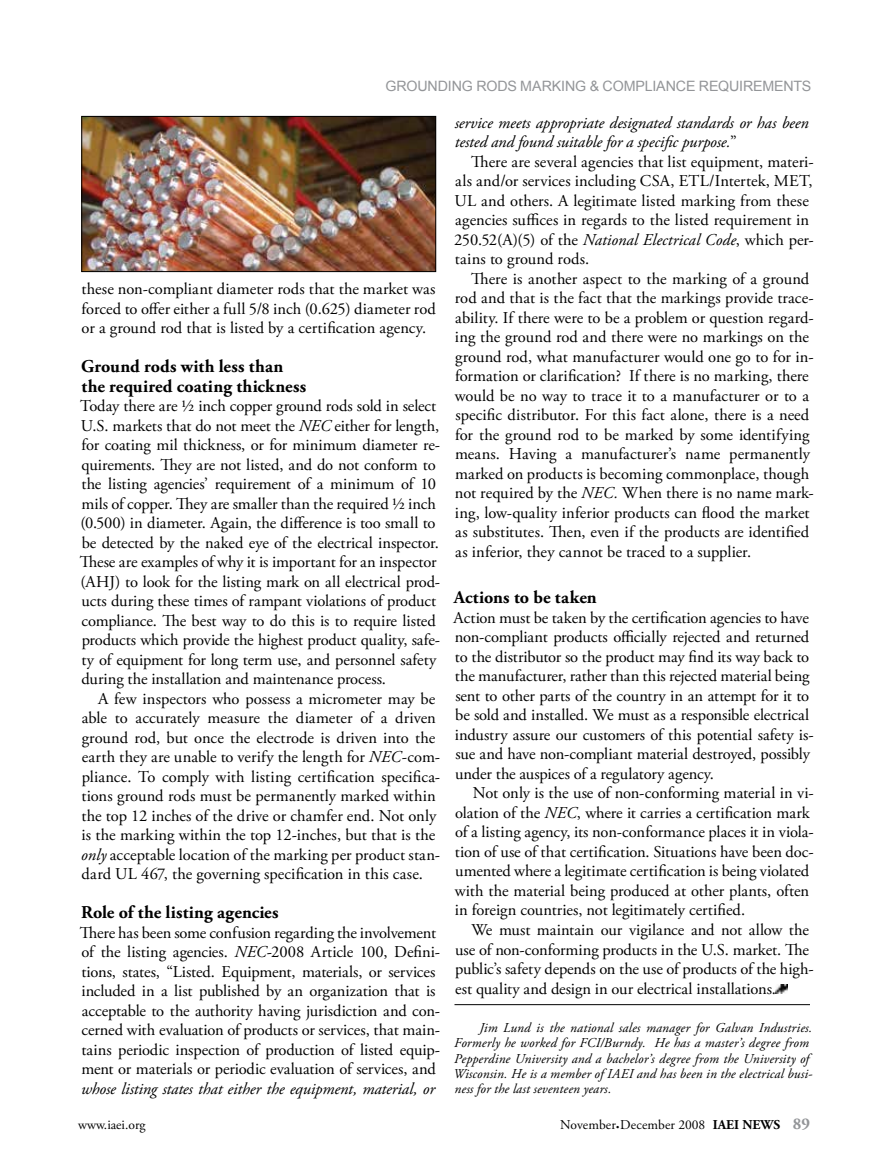
<style>
.page{position:relative;width:891px;height:1175px;background:#fff}
.page>*{position:absolute;margin:0;border:0;box-sizing:border-box;transform-origin:0 0}
.t1{font:700 18px/19.5px "Adobe Garamond Pro";letter-spacing:.01em;color:#000}
.t2{font:16.5px/19.5px "Adobe Garamond Pro";letter-spacing:-.005em;color:#000}
.t3{font:italic 16.5px/19.5px "Adobe Garamond Pro";letter-spacing:-.005em;color:#000}
.t4{font:14.25px "Arial";letter-spacing:-.01em;color:#939598}
.t5{font:italic 13.5px/15px "Adobe Garamond Pro";letter-spacing:.01em;color:#000}
.t6{font:13.5px "Adobe Garamond Pro";color:#000}
.s1{font-style:italic}
.s2{font-style:normal}
.s3{font-size:21px}
.s4{font-weight:700}
.s5{font-weight:700;font-size:16.5px;color:#939598}
</style>
<div class="page">
<hr style="left:454px;top:1004px;width:356px;height:1px;background:#000">
<svg style="left:776px;top:984px;width:11px;height:9px"></svg>
<img style="left:83px;top:118px;width:351px;height:152px">
<div style="left:81px;top:116px;width:355px;height:156px;border:1px solid #000"></div>
<p class="t4" style="left:385px;top:77px;width:427px">GROUNDING RODS MARKING &amp; COMPLIANCE REQUIREMENTS</p>
<p class="t2" style="left:81px;top:280px;width:356px;text-align:justify">these non-compliant diameter rods that the market was forced to offer either a full 5/8 inch (0.625) diameter rod or a ground rod that is listed by a certification agency.</p>
<p class="t1" style="left:81px;top:357px;width:226px">Ground rods with less than the required coating thickness</p>
<p class="t2" style="left:80px;top:397px;width:362px">Today there are ½ inch copper ground rods sold in select U.S. markets that do not meet the <span class="s1">NEC</span> either for length, for coating mil thickness, or for minimum diameter re&shy;quirements. They are not listed, and do not conform to the listing agencies’ requirement of a minimum of 10 mils of copper. They are smaller than the required ½ inch (0.500) in diameter. Again, the difference is too small to be detected by the naked eye of the electrical inspector.<br>These are examples of why it is important for an inspector (AHJ) to look for the listing mark on all electrical prod&shy;ucts during these times of rampant violations of product compliance. The best way to do this is to require listed products which provide the highest product quality, safe&shy;ty of equipment for long term use, and personnel safety during the installation and maintenance process.</p>
<p class="t2" style="left:81px;top:689px;width:360px;text-indent:17px">A few inspectors who possess a micrometer may be able to accurately measure the diameter of a driven ground rod, but once the electrode is driven into the earth they are unable to verify the length for <span class="s1">NEC-</span>com&shy;pliance. To comply with listing certification specifica&shy;tions ground rods must be permanently marked within the top 12 inches of the drive or chamfer end. Not only is the marking within the top 12-inches, but that is the <span class="s1">only</span> acceptable location of the marking per product stan&shy;dard UL 467, the governing specification in this case.</p>
<p class="t1" style="left:81px;top:903px;width:199px">Role of the listing agencies</p>
<p class="t2" style="left:80px;top:923px;width:362px">There has been some confusion regarding the involvement of the listing agencies. <span class="s1">NEC</span>-2008 Article 100, Defini&shy;tions, states, “Listed. Equipment, materials, or services included in a list published by an organization that is acceptable to the authority having jurisdiction and con&shy;cerned with evaluation of products or services, that main&shy;tains periodic inspection of production of listed equip&shy;ment or materials or periodic evaluation of services, and</p>
<p class="t3" style="left:81px;top:1079px;width:355px">whose listing states that either the equipment, material, or</p>
<p class="t3" style="left:455px;top:113px;width:356px">service meets appropriate designated standards or has been tested and found suitable for a specific purpose.<span class="s2">”</span></p>
<p class="t2" style="left:454px;top:152px;width:361px;text-indent:17px">There are several agencies that list equipment, materi&shy;als and/or services including CSA, ETL/Intertek, MET, UL and others. A legitimate listed marking from these agencies suffices in regards to the listed requirement in 250.52(A)(5) of the <span class="s1">National Electrical Code</span>, which per&shy;tains to ground rods.</p>
<p class="t2" style="left:455px;top:269px;width:360px;text-indent:17px">There is another aspect to the marking of a ground rod and that is the fact that the markings provide trace&shy;ability. If there were to be a problem or question regard&shy;ing the ground rod and there were no markings on the ground rod, what manufacturer would one go to for in&shy;formation or clarification? If there is no marking, there would be no way to trace it to a manufacturer or to a specific distributor. For this fact alone, there is a need for the ground rod to be marked by some identifying means. Having a manufacturer’s name permanently marked on products is becoming commonplace, though not required by the <span class="s1">NEC.</span> When there is no name mark&shy;ing, low-quality inferior products can flood the market as substitutes. Then, even if the products are identified as inferior, they cannot be traced to a supplier.</p>
<p class="t1" style="left:454px;top:588px;width:145px">Actions to be taken</p>
<p class="t2" style="left:454px;top:608px;width:362px">Action must be taken by the certification agencies to have non-compliant products officially rejected and returned to the distributor so the product may find its way back to the manufacturer, rather than this rejected material being sent to other parts of the country in an attempt for it to be sold and installed. We must as a responsible electrical industry assure our customers of this potential safety is&shy;sue and have non-compliant material destroyed, possibly under the auspices of a regulatory agency.</p>
<p class="t2" style="left:455px;top:784px;width:360px;text-indent:18px">Not only is the use of non-conforming material in vi&shy;olation of the <span class="s1">NEC</span>, where it carries a certification mark of a listing agency, its non-conformance places it in viola&shy;tion of use of that certification. Situations have been doc&shy;umented where a legitimate certification is being violated with the material being produced at other plants, often in foreign countries, not legitimately certified.</p>
<p class="t2" style="left:455px;top:920px;width:360px;text-indent:16px">We must maintain our vigilance and not allow the use of non-conforming products in the U.S. market. The public’s safety depends on the use of products of the high&shy;est quality and design in our electrical installations.</p>
<p class="t5" style="left:453px;top:1021px;width:361px;text-indent:26px">Jim Lund is the national sales manager for Galvan Industries.<br>Formerly he worked for FCI/Burndy. He has a master’s degree from Pepperdine University and a bachelor’s degree from the University of Wisconsin. He is a member of IAEI and has been in the electrical busi&shy;ness for the last seventeen years.</p>
<p class="t6" style="left:78px;top:1117px;width:69px">www.iaei.org</p>
<p class="t6" style="left:560px;top:1117px;width:251px">November<span class="s3">.</span>December 2008 <span class="s4">IAEI NEWS</span> <span class="s5">89</span></p>
</div>
